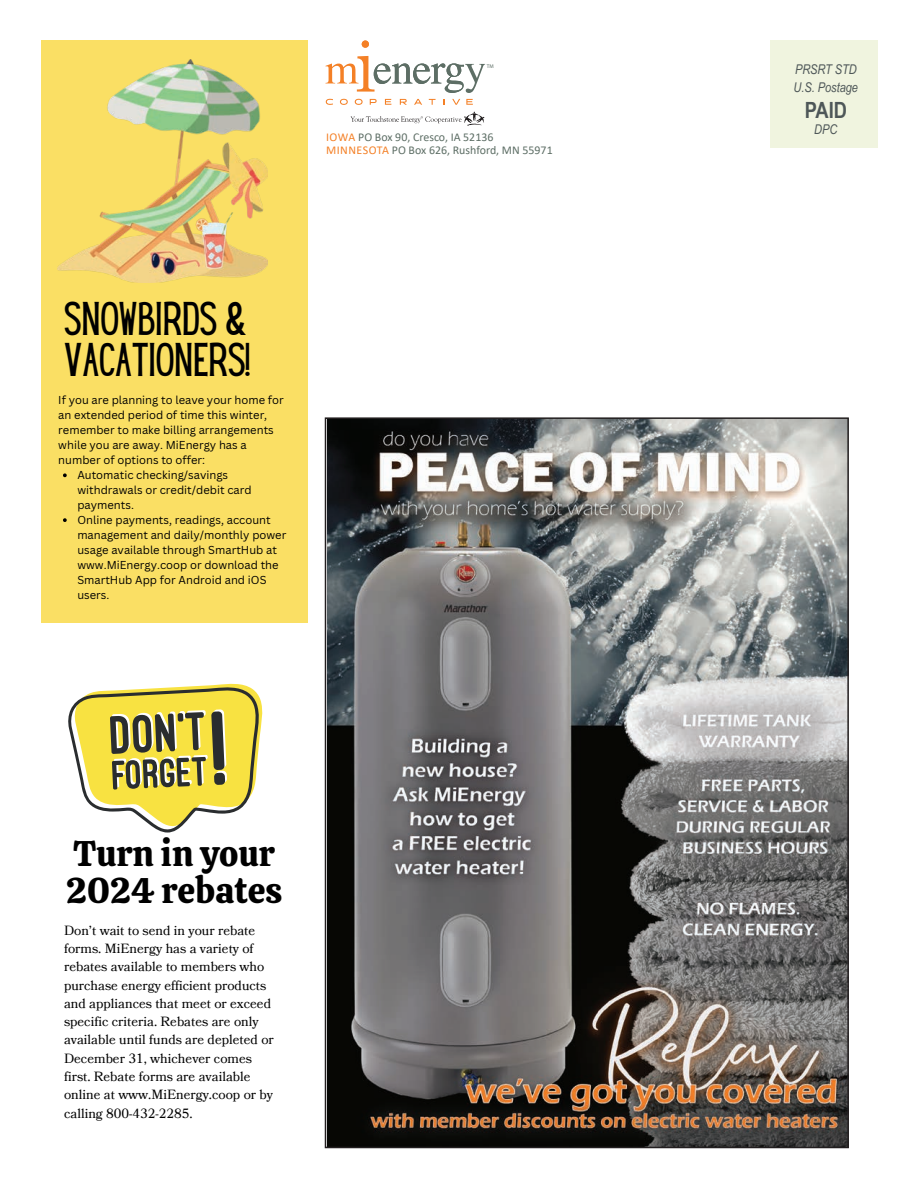
<style>
.page{position:relative;width:918px;height:1188px;background:#fff}
.page>*{position:absolute;margin:0;border:0;box-sizing:border-box;transform-origin:0 0}
.t1{font:41.4px/40.5px "Hey Gotcha";color:#000}
.t2{font:35.55px/37.2px "Calistoga";color:#000}
.t3{font:700 22.35px "Arial Narrow";color:#4e5758}
.t4{font:13.35px/18.3px "Bookmania";color:#000}
.t5{font:italic 13.35px/17.9px "Arial Narrow";color:#4e5758}
.t6{font:11.85px/13.4px "Calibri";color:#5d6e65}
.t7{font:11.25px "Canva Sans";color:#000}
.t8{font:5.4px "Myriad Pro";color:#5d6e65}
.s1{color:#f48026}
</style>
<div class="page">
<div style="left:770px;top:40px;width:107px;height:108px;background:#f0f4df"></div>
<svg style="left:326px;top:99px;width:7px;height:6px"></svg>
<svg style="left:340px;top:99px;width:8px;height:6px"></svg>
<svg style="left:355px;top:99px;width:8px;height:6px"></svg>
<svg style="left:370px;top:99px;width:7px;height:6px"></svg>
<svg style="left:385px;top:99px;width:6px;height:6px"></svg>
<svg style="left:400px;top:99px;width:7px;height:6px"></svg>
<svg style="left:414px;top:99px;width:8px;height:6px"></svg>
<svg style="left:429px;top:99px;width:7px;height:6px"></svg>
<svg style="left:452px;top:99px;width:8px;height:6px"></svg>
<svg style="left:466px;top:99px;width:7px;height:6px"></svg>
<svg style="left:326px;top:56px;width:159px;height:37px"></svg>
<div style="left:362px;top:40px;width:7px;height:8px;background:#f48026;border-radius:50%"></div>
<svg style="left:351px;top:112px;width:133px;height:14px"></svg>
<div style="left:41px;top:40px;width:267px;height:583px;background:#fadf64"></div>
<img style="left:57px;top:60px;width:211px;height:222px">
<svg style="left:63px;top:473px;width:4px;height:4px"></svg>
<svg style="left:63px;top:518px;width:4px;height:4px"></svg>
<svg style="left:68px;top:683px;width:195px;height:150px"></svg>
<img style="left:328px;top:420px;width:518px;height:725px">
<p class="t8" style="left:487px;top:62px;width:8px">TM</p>
<p class="t6" style="left:326px;top:130px;width:228px"><span class="s1">IOWA</span> PO Box 90, Cresco, IA 52136<br><span class="s1">MINNESOTA</span> PO Box 626, Rushford, MN 55971</p>
<p class="t1" style="left:64px;top:299px;width:187px">SNOWBIRDS &amp;<br>VACATIONERS!</p>
<p class="t7" style="left:58px;top:394px;width:227px">If you are planning to leave your home for</p>
<p class="t7" style="left:58px;top:409px;width:210px">an extended period of time this winter,</p>
<p class="t7" style="left:58px;top:424px;width:217px">remember to make billing arrangements</p>
<p class="t7" style="left:58px;top:438px;width:190px">while you are away. MiEnergy has a</p>
<p class="t7" style="left:58px;top:453px;width:148px">number of options to offer:</p>
<p class="t7" style="left:77px;top:468px;width:152px">Automatic checking/savings</p>
<p class="t7" style="left:77px;top:483px;width:176px">withdrawals or credit/debit card</p>
<p class="t7" style="left:77px;top:498px;width:58px">payments.</p>
<p class="t7" style="left:77px;top:513px;width:195px">Online payments, readings, account</p>
<p class="t7" style="left:77px;top:528px;width:210px">management and daily/monthly power</p>
<p class="t7" style="left:77px;top:543px;width:201px">usage available through SmartHub at</p>
<p class="t7" style="left:77px;top:558px;width:203px">www.MiEnergy.coop or download the</p>
<p class="t7" style="left:77px;top:573px;width:191px">SmartHub App for Android and iOS</p>
<p class="t7" style="left:77px;top:588px;width:34px">users.</p>
<p class="t2" style="left:66px;top:832px;width:218px">Turn in your<br>2024 rebates</p>
<p class="t4" style="left:64px;top:921px;width:211px">Don’t wait to send in your rebate forms. MiEnergy has a variety of rebates available to members who purchase energy efficient products and appliances that meet or exceed specific criteria. Rebates are only available until funds are depleted or December 31, whichever comes first. Rebate forms are available online at www.MiEnergy.coop or by calling 800-432-2285.</p>
<p class="t5" style="left:794px;top:61px;width:66px">PRSRT STD<br>U.S. Postage</p>
<h3 class="t3" style="left:805px;top:93px;width:44px">PAID</h3>
<p class="t5" style="left:814px;top:120px;width:25px">DPC</p>
</div>
